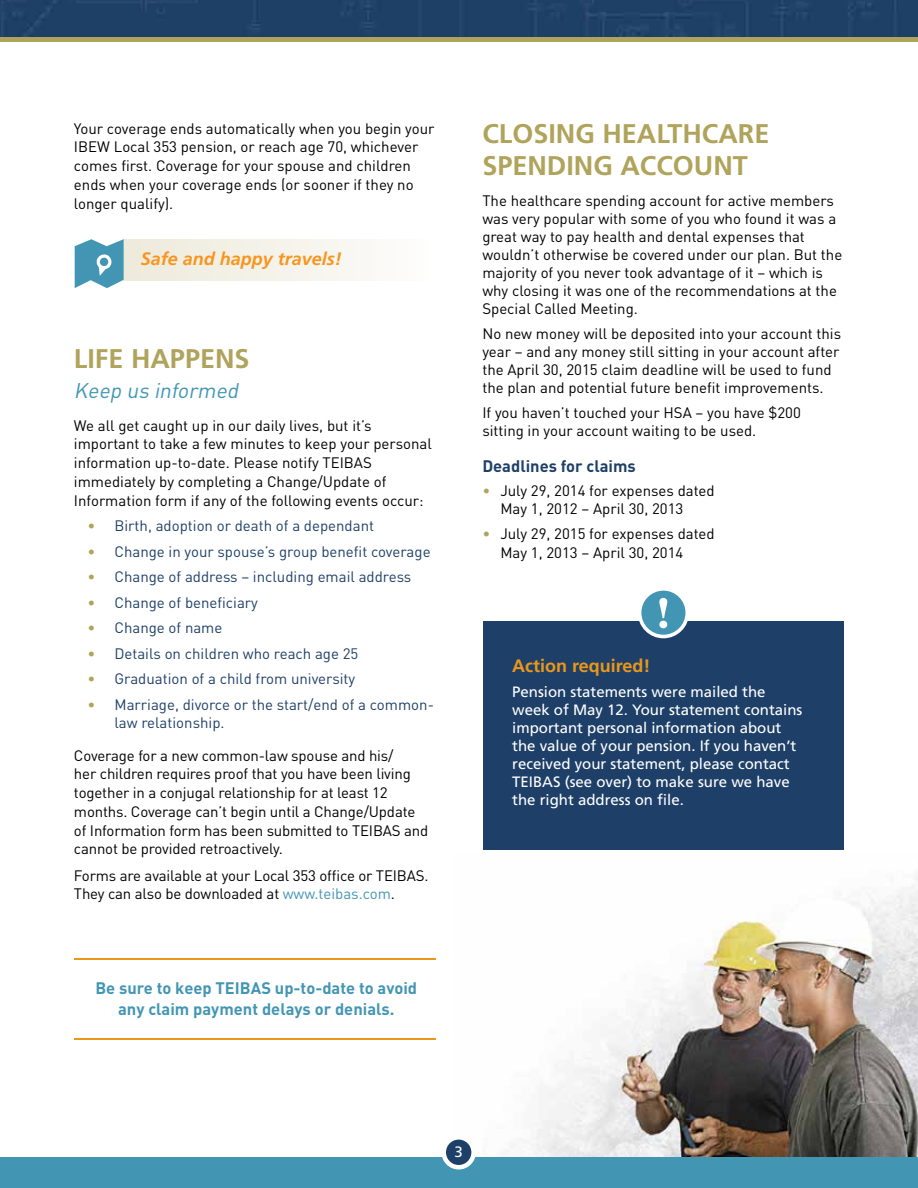
<style>
.page{position:relative;width:918px;height:1188px;background:#fff}
.page>*{position:absolute;margin:0;border:0;box-sizing:border-box;transform-origin:0 0}
.t1{font:700 27px/31.5px "Frutiger";color:#b0a35b}
.t2{font:italic 21px "DINOT";color:#4296b4}
.t3{font:italic 700 18px "Frutiger";color:#f8951d}
.t4{font:700 18px "Frutiger";color:#ea971a}
.t5{font:700 16.5px/21px "DINOT";color:#4296b4;text-align:center}
.t6{font:700 16.5px "DINOT";color:#1e4068}
.t7{font:15px/18.8px "DINOT";color:#000}
.t8{font:15px/18.8px "DINOT";color:#1e4068}
.t9{font:15px/18px "Frutiger";color:#fff}
.s1{color:#b0a35b}
.s2{color:#4296b4}
</style>
<div class="page">
<div style="left:0;top:0;width:918px;height:37px;background:#1e4066"></div>
<hr style="left:0;top:37px;width:918px;height:4px;background:#b0a35b">
<img style="left:475px;top:876px;width:443px;height:282px">
<div style="left:483px;top:621px;width:360px;height:229px;background:#1e4068"></div>
<div style="left:0;top:1158px;width:918px;height:30px;background:#4296b4"></div>
<svg style="left:444px;top:1137px;width:30px;height:30px"></svg>
<div style="left:441px;top:1135px;width:35px;height:34px;border:4px solid #fff;border-radius:50%"></div>
<div style="left:640px;top:589px;width:47px;height:48px;background:#4296b4;border-radius:50%"></div>
<div style="left:638px;top:587px;width:51px;height:51px;border:4px solid #fff;border-radius:50%"></div>
<svg style="left:659px;top:598px;width:8px;height:30px"></svg>
<div style="left:124px;top:239px;width:311px;height:41px;background:linear-gradient(to right,#ede9db,#fdfdfc)"></div>
<svg style="left:75px;top:239px;width:49px;height:49px"></svg>
<hr style="left:74px;top:1038px;width:362px;height:2px;background:#ea971a">
<hr style="left:75px;top:958px;width:361px;height:2px;background:#ea971a">
<p class="t7" style="left:74px;top:118px;width:362px">Your coverage ends automatically when you begin your IBEW Local 353 pension, or reach age 70, whichever comes first. Coverage for your spouse and children ends when your coverage ends (or sooner if they no longer qualify).</p>
<p class="t3" style="left:141px;top:248px;width:203px">Safe and happy travels!</p>
<h1 class="t1" style="left:74px;top:342px;width:177px">LIFE HAPPENS</h1>
<h2 class="t2" style="left:74px;top:377px;width:171px">Keep us informed</h2>
<p class="t7" style="left:74px;top:415px;width:359px">We all get caught up in our daily lives, but it’s important to take a few minutes to keep your personal information up-to-date. Please notify TEIBAS immediately by completing a Change/Update of Information form if any of the following events occur:</p>
<p class="t8" style="left:87px;top:516px;width:288px"><span class="s1">•</span> Birth, adoption or death of a dependant</p>
<p class="t8" style="left:87px;top:541px;width:345px"><span class="s1">•</span> Change in your spouse’s group benefit coverage</p>
<p class="t8" style="left:87px;top:567px;width:325px"><span class="s1">•</span> Change of address – including email address</p>
<p class="t8" style="left:87px;top:592px;width:172px"><span class="s1">•</span> Change of beneficiary</p>
<p class="t8" style="left:87px;top:618px;width:136px"><span class="s1">•</span> Change of name</p>
<p class="t8" style="left:87px;top:643px;width:272px"><span class="s1">•</span> Details on children who reach age 25</p>
<p class="t8" style="left:87px;top:669px;width:269px"><span class="s1">•</span> Graduation of a child from university</p>
<p class="t8" style="left:114px;top:694px;width:321px;text-indent:-27px"><span class="s1">•</span> Marriage, divorce or the start/end of a common&shy;law relationship.</p>
<p class="t7" style="left:74px;top:745px;width:356px">Coverage for a new common-law spouse and his/<br>her children requires proof that you have been living together in a conjugal relationship for at least 12 months. Coverage can’t begin until a Change/Update of Information form has been submitted to TEIBAS and cannot be provided retroactively.</p>
<p class="t7" style="left:74px;top:865px;width:356px">Forms are available at your Local 353 office or TEIBAS.<br>They can also be downloaded at <span class="s2">www.teibas.com</span>.</p>
<p class="t5" style="left:95px;top:977px;width:323px">Be sure to keep TEIBAS up-to-date to avoid any claim payment delays or denials.</p>
<h1 class="t1" style="left:482px;top:118px;width:289px">CLOSING HEALTHCARE<br>SPENDING ACCOUNT</h1>
<p class="t7" style="left:482px;top:191px;width:361px;line-height:18px">The healthcare spending account for active members was very popular with some of you who found it was a great way to pay health and dental expenses that wouldn’t otherwise be covered under our plan. But the majority of you never took advantage of it – which is why closing it was one of the recommendations at the Special Called Meeting.</p>
<p class="t7" style="left:482px;top:324px;width:360px;line-height:18px">No new money will be deposited into your account this year – and any money still sitting in your account after the April 30, 2015 claim deadline will be used to fund the plan and potential future benefit improvements.</p>
<p class="t7" style="left:482px;top:403px;width:320px;line-height:18px">If you haven’t touched your HSA – you have $200 sitting in your account waiting to be used.</p>
<p class="t6" style="left:482px;top:455px;width:155px">Deadlines for claims</p>
<p class="t7" style="left:500px;top:481px;width:216px;line-height:18px;text-indent:-18px"><span class="s1">•</span> July 29, 2014 for expenses dated<br>May 1, 2012 – April 30, 2013</p>
<p class="t7" style="left:500px;top:524px;width:216px;text-indent:-18px"><span class="s1">•</span> July 29, 2015 for expenses dated<br>May 1, 2013 – April 30, 2014</p>
<p class="t4" style="left:512px;top:655px;width:140px">Action required!</p>
<p class="t9" style="left:512px;top:682px;width:292px">Pension statements were mailed the week of May 12. Your statement contains important personal information about the value of your pension. If you haven’t received your statement, please contact TEIBAS (see over) to make sure we have the right address on file.</p>
<p class="t9" style="left:455px;top:1143px;width:10px">3</p>
</div>
